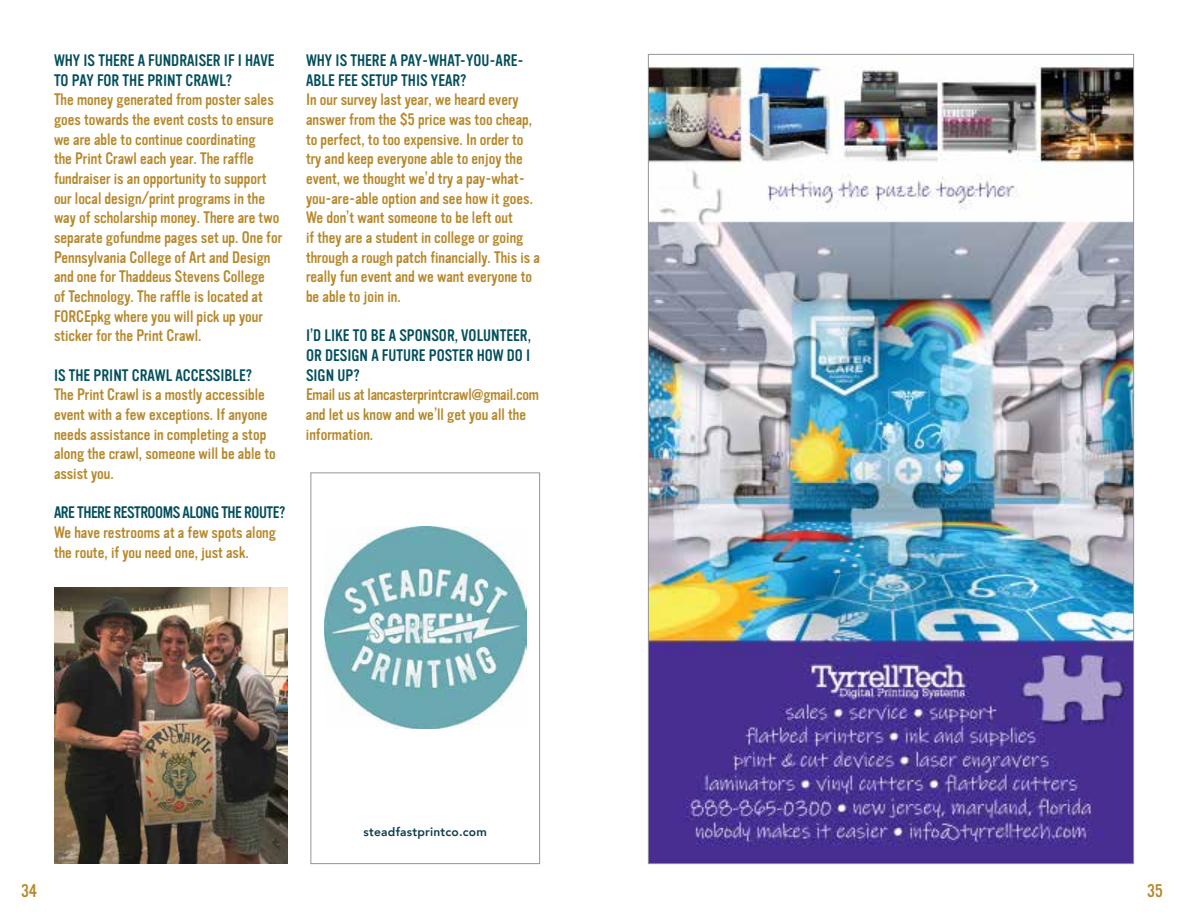
<style>
.page{position:relative;width:1188px;height:918px;background:#fff}
.page>*{position:absolute;margin:0;border:0;box-sizing:border-box;transform-origin:0 0}
.t1{font:18px "Vinyl OT";color:#b7892d}
.t2{font:16.35px/19.6px "Vinyl OT";color:#b7892d}
.t3{font:16.35px/19.6px "Vinyl OT";color:#044f5d}
.t4{font:16.35px "Vinyl OT";letter-spacing:-.03em;color:#044f5d}
.t5{font:800 12px "Avenir";letter-spacing:.02em;color:#103d4d}
.s1{color:#044f5d}
.s2{font-size:15px}
</style>
<div class="page">
<img style="left:324px;top:526px;width:202px;height:203px">
<div style="left:310px;top:472px;width:230px;height:392px;border:1px solid #939598"></div>
<img style="left:650px;top:57px;width:482px;height:805px">
<img style="left:54px;top:588px;width:234px;height:276px">
<p class="t3" style="left:54px;top:51px;width:222px">WHY IS THERE A FUNDRAISER IF I HAVE<br>TO PAY FOR THE PRINT CRAWL?</p>
<p class="t2" style="left:54px;top:90px;width:230px">The money generated from poster sales goes towards the event costs to ensure we are able to continue coordinating<br>the Print Crawl each year. The raffle fundraiser is an opportunity to support our local design/print programs in the way of scholarship money. There are two separate gofundme pages set up. One for Pennsylvania College of Art and Design and one for Thaddeus Stevens College<br>of Technology. The raffle is located at FORCEpkg where you will pick up your sticker for the Print Crawl.</p>
<p class="t3" style="left:54px;top:365px;width:200px">IS THE PRINT CRAWL ACCESSIBLE?</p>
<p class="t2" style="left:54px;top:385px;width:223px">The Print Crawl is a mostly accessible event with a few exceptions. If anyone needs assistance in completing a stop along the crawl, someone will be able to assist you.</p>
<p class="t4" style="left:54px;top:504px;width:233px">ARE THERE RESTROOMS ALONG THE ROUTE?</p>
<p class="t2" style="left:54px;top:523px;width:224px">We have restrooms at a few spots along the route, if you need one, just ask.</p>
<p class="t3" style="left:306px;top:51px;width:219px">WHY IS THERE A PAY-WHAT-YOU-ARE-<br>ABLE FEE SETUP THIS YEAR?</p>
<p class="t2" style="left:306px;top:90px;width:235px">In our survey last year, we heard every answer from the $5 price was too cheap, to perfect, to too expensive. In order to try and keep everyone able to enjoy the event, we thought we’d try a pay-what&shy;you-are-able option and see how it goes.<br>We don’t want someone to be left out<br>if they are a student in college or going through a rough patch financially. This is a really fun event and we want everyone to be able to join in.</p>
<p class="t2" style="left:306px;top:326px;width:235px"><span class="s1">I’D LIKE TO BE A SPONSOR, VOLUNTEER,<br>OR DESIGN A FUTURE POSTER HOW DO I<br>SIGN UP?<br></span>Email us at lancasterprintcrawl<span class="s2">@</span>gmail.com and let us know and we’ll get you all the information.</p>
<p class="t5" style="left:364px;top:823px;width:125px">steadfastprintco.com</p>
<p class="t1" style="left:21px;top:881px;width:18px">34</p>
<p class="t1" style="left:1147px;top:881px;width:17px">35</p>
</div>
